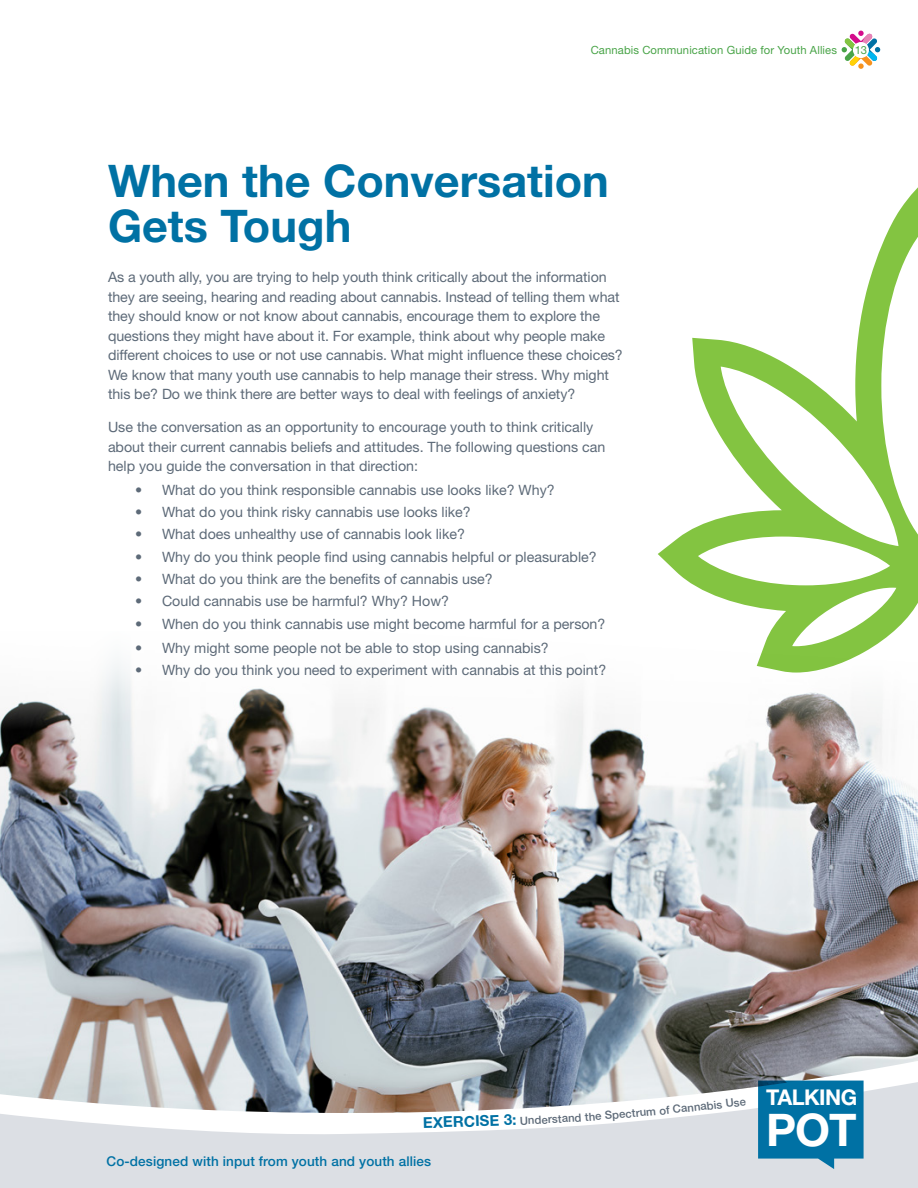
<style>
.page{position:relative;width:918px;height:1188px;background:#fff}
.page>*{position:absolute;margin:0;border:0;box-sizing:border-box;transform-origin:0 0}
.Paragraph_Text{font:700 45px/45px "Helvetica Neue LT Std";color:#0071a4}
.t1{font:700 45px "Helvetica Neue LT Std";color:#fff}
.t2{font:700 21.75px "Helvetica Neue LT Std";letter-spacing:-.025em;color:#fff}
.t3{font:700 15px "Helvetica Neue LT Std";color:#0071a4}
.Paragraph_Text-2{font:14.25px/19.5px "Helvetica Neue LT Std";color:#5d6a78}
.t4{font:500 13.5px "Helvetica Neue LT Std";letter-spacing:.01em;color:#0071a4}
.t5{font:11.25px "Helvetica Neue LT Std";letter-spacing:.01em;color:#49a448}
.t6{font:500 11.25px "Helvetica Neue LT Std";color:#5d6a78}
.s1{font-weight:700;font-size:15px;color:#0071a4}
</style>
<div class="page">
<svg style="left:0;top:1113px;width:918px;height:75px;fill:#dcdfe4"></svg>
<svg style="left:758px;top:1113px;width:106px;height:56px;background:#2684af"></svg>
<svg style="left:842px;top:31px;width:38px;height:38px"></svg>
<div style="left:853px;top:42px;width:16px;height:16px;background:#fff;border-radius:50%"></div>
<img style="left:0;top:663px;width:918px;height:450px">
<svg style="left:658px;top:187px;width:260px;height:486px"></svg>
<svg style="left:424px;top:1117px;width:8px;height:11px"></svg>
<svg style="left:726px;top:1099px;width:20px;height:9px"></svg>
<p class="t5" style="left:591px;top:43px;width:248px">Cannabis Communication Guide for Youth Allies</p>
<p class="t5" style="left:855px;top:43px;width:14px">13</p>
<p class="Paragraph_Text" style="left:108px;top:158px;width:502px">When the Conversation<br>Gets Tough</p>
<p class="Paragraph_Text-2" style="left:108px;top:267px;width:516px">As a youth ally, you are trying to help youth think critically about the information they are seeing, hearing and reading about cannabis. Instead of telling them what they should know or not know about cannabis, encourage them to explore the questions they might have about it. For example, think about why people make different choices to use or not use cannabis. What might influence these choices?<br>We know that many youth use cannabis to help manage their stress. Why might this be? Do we think there are better ways to deal with feelings of anxiety?</p>
<p class="Paragraph_Text-2" style="left:108px;top:417px;width:499px">Use the conversation as an opportunity to encourage youth to think critically about their current cannabis beliefs and attitudes. The following questions can help you guide the conversation in that direction:</p>
<p class="Paragraph_Text-2" style="left:135px;top:480px;width:421px">• What do you think responsible cannabis use looks like? Why?</p>
<p class="Paragraph_Text-2" style="left:135px;top:502px;width:337px">• What do you think risky cannabis use looks like?</p>
<p class="Paragraph_Text-2" style="left:135px;top:524px;width:332px">• What does unhealthy use of cannabis look like?</p>
<p class="Paragraph_Text-2" style="left:135px;top:547px;width:463px">• Why do you think people find using cannabis helpful or pleasurable?</p>
<p class="Paragraph_Text-2" style="left:135px;top:569px;width:359px">• What do you think are the benefits of cannabis use?</p>
<p class="Paragraph_Text-2" style="left:135px;top:591px;width:316px">• Could cannabis use be harmful? Why? How?</p>
<p class="Paragraph_Text-2" style="left:135px;top:614px;width:472px">• When do you think cannabis use might become harmful for a person?</p>
<p class="Paragraph_Text-2" style="left:135px;top:638px;width:415px">• Why might some people not be able to stop using cannabis?</p>
<p class="Paragraph_Text-2" style="left:135px;top:660px;width:473px">• Why do you think you need to experiment with cannabis at this point?</p>
<p class="t6" style="left:659px;top:1104px;width:65px;rotate:-6deg">of Cannabis</p>
<p class="t3" style="left:433px;top:1113px;width:81px;rotate:-2deg">XERCISE 3</p>
<p class="t6" style="left:512px;top:1114px;width:51px;rotate:-3deg"><span class="s1">:</span> Underst</p>
<p class="t6" style="left:561px;top:1112px;width:41px;rotate:-4deg">and the</p>
<p class="t6" style="left:604px;top:1109px;width:53px;rotate:-5deg">Spectrum</p>
<p class="t4" style="left:106px;top:1153px;width:326px">Co-designed with input from youth and youth allies</p>
<h2 class="t2" style="left:766px;top:1084px;width:92px">TALKING</h2>
<h1 class="t1" style="left:766px;top:1102px;width:92px">POT</h1>
</div>
